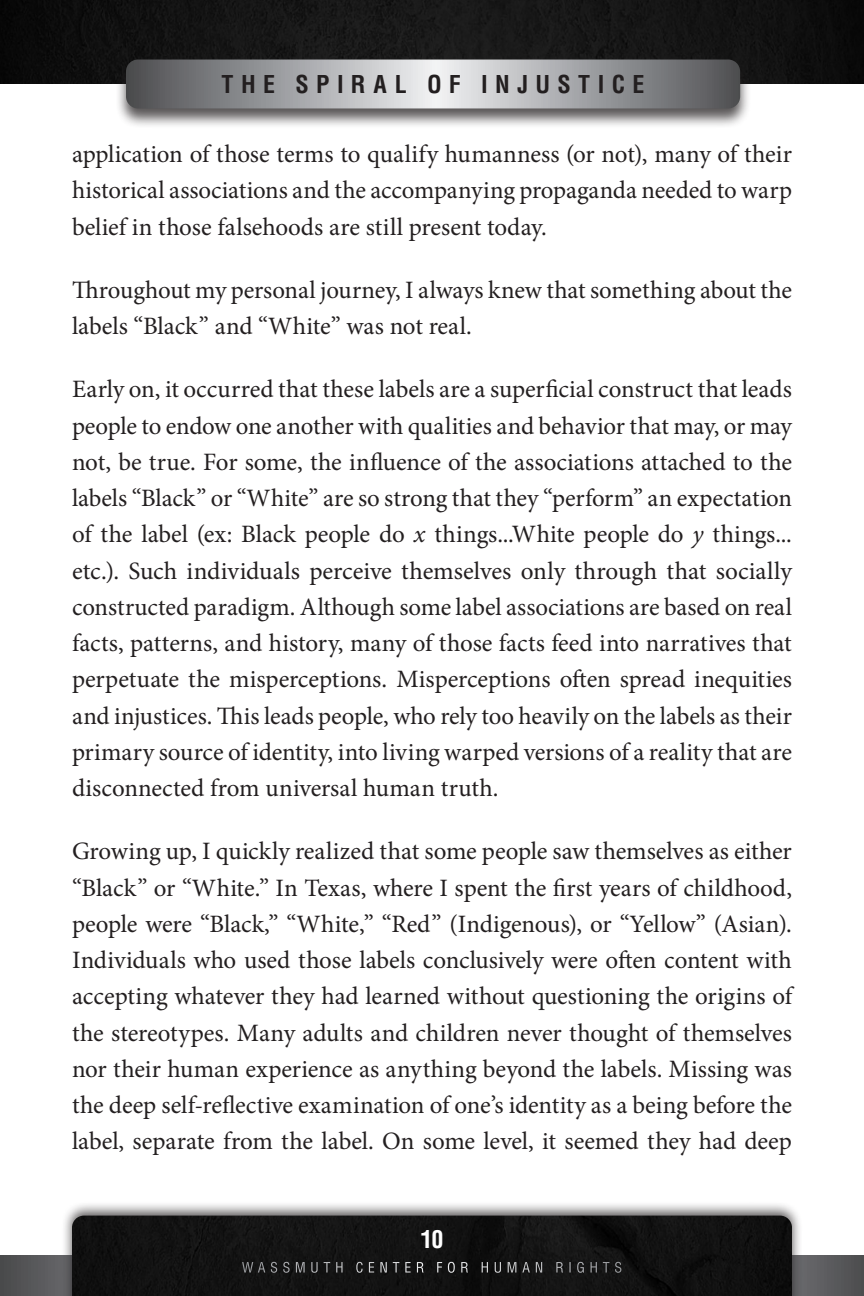
<style>
.page{position:relative;width:864px;height:1296px;background:#fff}
.page>*{position:absolute;margin:0;border:0;box-sizing:border-box;transform-origin:0 0}
.Body_Text{font:25px/36.2px "Minion Pro";color:#231f20;text-align:justify}
.t1{font:700 condensed 24px "Helvetica LT Std";letter-spacing:.305em;color:#231f20}
.t2{font:700 condensed 24px "Helvetica LT Std";color:#fff}
.t3{font:condensed 14px "Helvetica LT Std";letter-spacing:.33em;color:#fff}
.s1{font-style:italic}
</style>
<div class="page">
<svg style="left:0;top:1255px;width:864px;height:41px;background:#57575a"></svg>
<div style="left:61px;top:1201px;width:742px;height:95px;background:#231f20;opacity:.75"></div>
<div style="left:72px;top:1216px;width:720px;height:80px;background:#121212"></div>
<img style="left:0;top:0;width:864px;height:84px">
<div style="left:115px;top:58px;width:636px;height:71px;background:#231f20;opacity:.75"></div>
<svg style="left:126px;top:60px;width:614px;height:48px;background:#9e9fa2"></svg>
<p class="t1" style="left:222px;top:69px;width:424px">THE SPIRAL OF I NJUST ICE</p>
<p class="Body_Text" style="left:72px;top:136px;width:722px">application of those terms to qualify humanness (or not), many of their historical associations and the accompanying propaganda needed to warp belief in those falsehoods are still present today.</p>
<p class="Body_Text" style="left:72px;top:272px;width:722px">Throughout my personal journey, I always knew that something about the labels “Black” and “White” was not real.</p>
<p class="Body_Text" style="left:72px;top:371px;width:722px">Early on, it occurred that these labels are a superficial construct that leads people to endow one another with qualities and behavior that may, or may not, be true. For some, the influence of the associations attached to the labels “Black” or “White” are so strong that they “perform” an expectation of the label (ex: Black people do <span class="s1">x</span> things...White people do <span class="s1">y</span> things... etc.). Such individuals perceive themselves only through that socially constructed paradigm. Although some label associations are based on real facts, patterns, and history, many of those facts feed into narratives that perpetuate the misperceptions. Misperceptions often spread inequities and injustices. This leads people, who rely too heavily on the labels as their primary source of identity, into living warped versions of a reality that are disconnected from universal human truth.</p>
<p class="Body_Text" style="left:72px;top:833px;width:722px">Growing up, I quickly realized that some people saw themselves as either “Black” or “White.” In Texas, where I spent the first years of childhood, people were “Black,” “White,” “Red” (Indigenous), or “Yellow” (Asian).<br>Individuals who used those labels conclusively were often content with accepting whatever they had learned without questioning the origins of the stereotypes. Many adults and children never thought of themselves nor their human experience as anything beyond the labels. Missing was the deep self-reflective examination of one’s identity as a being before the label, separate from the label. On some level, it seemed they had deep</p>
<p class="t2" style="left:420px;top:1224px;width:25px">10</p>
<p class="t3" style="left:242px;top:1259px;width:382px">WASSMUTH CENTER FOR H UMAN R IGHTS</p>
</div>
